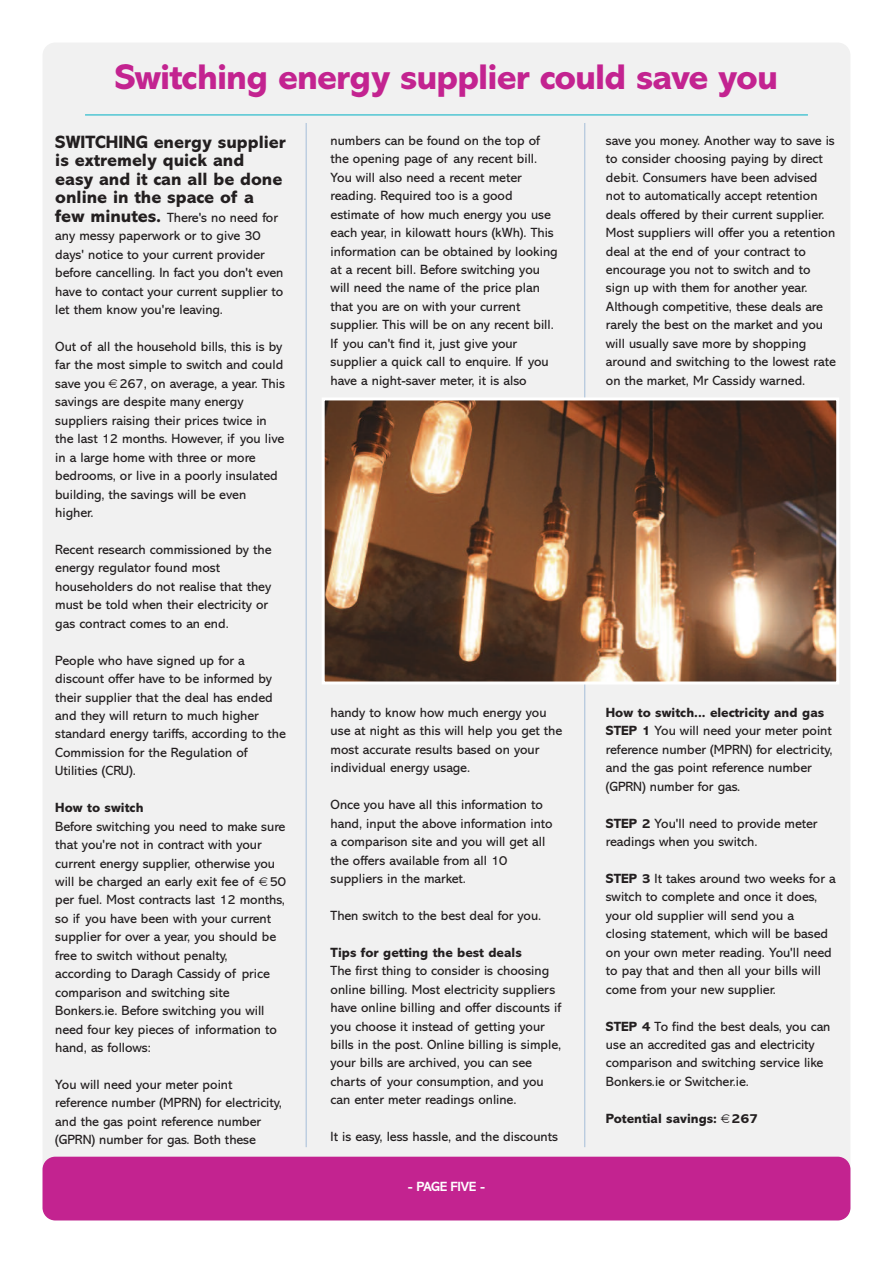
<style>
.page{position:relative;width:893px;height:1263px;background:#fff}
.page>*{position:absolute;margin:0;border:0;box-sizing:border-box;transform-origin:0 0}
.t1{font:800 36px "Abadi";letter-spacing:-.025em;color:#c32390}
.t2{font:800 18px/18.5px "Abadi";color:#231f20}
.t3{font:13.5px/18.5px "Abadi";color:#231f20}
.t4{font:800 13.5px "Abadi";color:#231f20}
.t5{font:700 13.5px "Abadi";letter-spacing:-.025em;color:#fff}
.s1{font-weight:800;font-size:18px}
.s2{font-weight:800}
</style>
<div class="page">
<div style="left:43px;top:43px;width:807px;height:1177px;background:#f1f1f1;border-radius:13px"></div>
<hr style="left:306px;top:123px;width:1px;height:1024px;background:#a4bdd9">
<hr style="left:584px;top:123px;width:1px;height:1024px;background:#a4bdd9">
<hr style="left:85px;top:115px;width:723px;height:1px;background:#00b0c4">
<div style="left:43px;top:1157px;width:807px;height:63px;background:#c32390;border-radius:13px"></div>
<img style="left:326px;top:401px;width:509px;height:279px">
<div style="left:322px;top:397px;width:517px;height:287px;border:3px solid #fff"></div>
<svg style="left:109px;top:379px;width:8px;height:9px"></svg>
<svg style="left:259px;top:877px;width:9px;height:9px"></svg>
<svg style="left:721px;top:1114px;width:9px;height:9px"></svg>
<h1 class="t1" style="left:115px;top:64px;width:665px">Switching energy supplier could save you</h1>
<h2 class="t2" style="left:55px;top:135px;width:232px">SWITCHING energy supplier is extremely quick and easy and it can all be done online in the space of a</h2>
<p class="t3" style="left:55px;top:209px;width:230px"><span class="s1">few minutes.</span> There's no need for any messy paperwork or to give 30 days' notice to your current provider before cancelling. In fact you don't even have to contact your current supplier to let them know you're leaving.</p>
<p class="t3" style="left:55px;top:339px;width:231px">Out of all the household bills, this is by far the most simple to switch and could save you 267, on average, a year. This savings are despite many energy suppliers raising their prices twice in the last 12 months. However, if you live in a large home with three or more bedrooms, or live in a poorly insulated building, the savings will be even higher.</p>
<p class="t3" style="left:55px;top:541px;width:218px">Recent research commissioned by the energy regulator found most householders do not realise that they must be told when their electricity or gas contract comes to an end.</p>
<p class="t3" style="left:55px;top:652px;width:232px">People who have signed up for a discount offer have to be informed by their supplier that the deal has ended and they will return to much higher standard energy tariffs, according to the Commission for the Regulation of Utilities (CRU).</p>
<p class="t4" style="left:55px;top:803px;width:90px">How to switch</p>
<p class="t3" style="left:55px;top:818px;width:232px">Before switching you need to make sure that you're not in contract with your current energy supplier, otherwise you will be charged an early exit fee of 50 per fuel. Most contracts last 12 months, so if you have been with your current supplier for over a year, you should be free to switch without penalty, according to Daragh Cassidy of price comparison and switching site Bonkers.ie. Before switching you will need four key pieces of information to hand, as follows:</p>
<p class="t3" style="left:55px;top:1077px;width:228px">You will need your meter point reference number (MPRN) for electricity, and the gas point reference number (GPRN) number for gas. Both these</p>
<p class="t3" style="left:331px;top:132px;width:229px">numbers can be found on the top of the opening page of any recent bill.<br>You will also need a recent meter reading. Required too is a good estimate of how much energy you use each year, in kilowatt hours (kWh). This information can be obtained by looking at a recent bill. Before switching you will need the name of the price plan that you are on with your current supplier. This will be on any recent bill.<br>If you can't find it, just give your supplier a quick call to enquire. If you have a night-saver meter, it is also</p>
<p class="t3" style="left:606px;top:132px;width:231px">save you money. Another way to save is to consider choosing paying by direct debit. Consumers have been advised not to automatically accept retention deals offered by their current supplier.<br>Most suppliers will offer you a retention deal at the end of your contract to encourage you not to switch and to sign up with them for another year.<br>Although competitive, these deals are rarely the best on the market and you will usually save more by shopping around and switching to the lowest rate on the market, Mr Cassidy warned.</p>
<p class="t3" style="left:331px;top:704px;width:233px">handy to know how much energy you use at night as this will help you get the most accurate results based on your individual energy usage.</p>
<p class="t3" style="left:331px;top:797px;width:224px">Once you have all this information to hand, input the above information into a comparison site and you will get all the offers available from all 10 suppliers in the market.</p>
<p class="t3" style="left:331px;top:907px;width:212px">Then switch to the best deal for you.</p>
<p class="t4" style="left:331px;top:947px;width:193px">Tips for getting the best deals</p>
<p class="t3" style="left:331px;top:963px;width:232px">The first thing to consider is choosing online billing. Most electricity suppliers have online billing and offer discounts if you choose it instead of getting your bills in the post. Online billing is simple, your bills are archived, you can see charts of your consumption, and you can enter meter readings online.</p>
<p class="t3" style="left:331px;top:1129px;width:229px">It is easy, less hassle, and the discounts</p>
<p class="t5" style="left:408px;top:1182px;width:79px">- PAGE FIVE -</p>
<p class="t3" style="left:606px;top:704px;width:228px"><span class="s2">How to switch... electricity and gas STEP 1</span> You will need your meter point reference number (MPRN) for electricity, and the gas point reference number (GPRN) number for gas.</p>
<p class="t3" style="left:606px;top:815px;width:213px"><span class="s2">STEP 2</span> You'll need to provide meter readings when you switch.</p>
<p class="t3" style="left:606px;top:870px;width:231px"><span class="s2">STEP 3</span> It takes around two weeks for a switch to complete and once it does, your old supplier will send you a closing statement, which will be based on your own meter reading. You'll need to pay that and then all your bills will come from your new supplier.</p>
<p class="t3" style="left:606px;top:1018px;width:226px"><span class="s2">STEP 4</span> To find the best deals, you can use an accredited gas and electricity comparison and switching service like Bonkers.ie or Switcher.ie.</p>
<p class="t4" style="left:606px;top:1114px;width:154px">Potential savings: 267</p>
</div>
